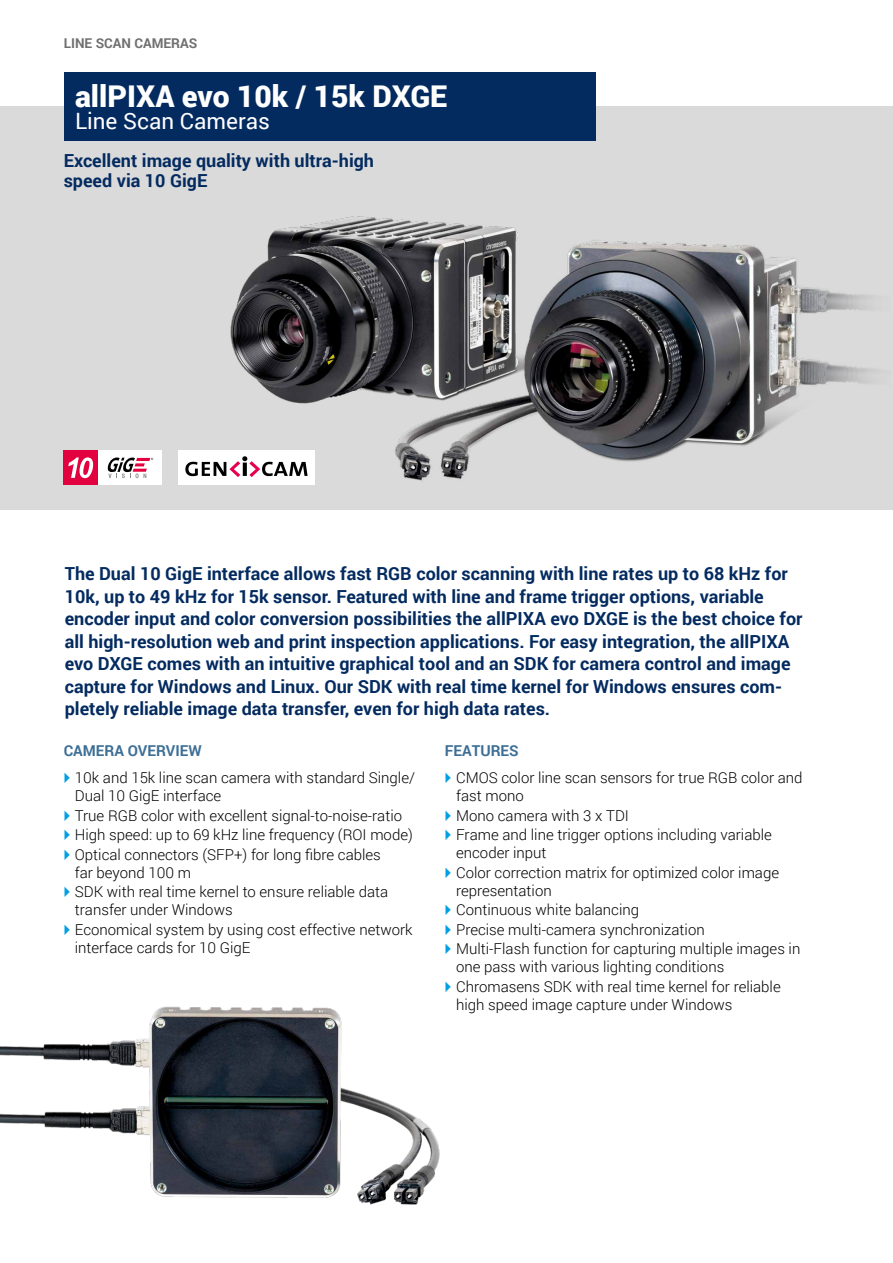
<style>
.page{position:relative;width:893px;height:1263px;background:#fff}
.page>*{position:absolute;margin:0;border:0;box-sizing:border-box;transform-origin:0 0}
.t1{font:900 30px "Roboto";color:#fff}
.t2{font:22.5px "Roboto";color:#fff}
.t3{font:700 18px/22.5px "Roboto";color:#042b60}
.t4{font:300 15px/18px "Roboto";color:#000}
.t5{font:700 15px "Roboto";color:#3d6f96}
.t6{font:700 13.5px "Roboto";color:#706f6f}
.s1{color:#009fe3}
</style>
<div class="page">
<div style="left:0;top:106px;width:893px;height:404px;background:#dadada"></div>
<img style="left:0;top:1006px;width:440px;height:199px">
<img style="left:230px;top:216px;width:215px;height:188px">
<img style="left:351px;top:223px;width:526px;height:258px">
<div style="left:64px;top:72px;width:531px;height:68px;background:#042b60"></div>
<div style="left:179px;top:451px;width:136px;height:34px;background:#fff"></div>
<svg style="left:185px;top:456px;width:123px;height:21px"></svg>
<div style="left:64px;top:451px;width:98px;height:34px;background:#fff"></div>
<div style="left:64px;top:451px;width:34px;height:34px;background:#e2023f"></div>
<svg style="left:68px;top:457px;width:25px;height:21px"></svg>
<svg style="left:108px;top:457px;width:45px;height:21px"></svg>
<p class="t6" style="left:64px;top:33px;width:135px">LINE SCAN CAMERAS</p>
<h1 class="t1" style="left:75px;top:75px;width:374px">allPIXA evo 10k / 15k DXGE</h1>
<h2 class="t2" style="left:75px;top:106px;width:196px">Line Scan Cameras</h2>
<p class="t3" style="left:64px;top:150px;width:312px;line-height:19.5px">Excellent image quality with ultra-high speed via 10 GigE</p>
<p class="t3" style="left:65px;top:562px;width:739px">The Dual 10 GigE interface allows fast RGB color scanning with line rates up to 68 kHz for 10k, up to 49 kHz for 15k sensor. Featured with line and frame trigger options, variable encoder input and color conversion possibilities the allPIXA evo DXGE is the best choice for all high-resolution web and print inspection applications. For easy integration, the allPIXA evo DXGE comes with an intuitive graphical tool and an SDK for camera control and image capture for Windows and Linux. Our SDK with real time kernel for Windows ensures com&shy;pletely reliable image data transfer, even for high data rates.</p>
<p class="t5" style="left:64px;top:740px;width:139px">CAMERA OVERVIEW</p>
<p class="t4" style="left:75px;top:768px;width:342px;text-indent:-16px"><span class="s1">✔</span>10k and 15k line scan camera with standard Single/<br>Dual 10 GigE interface</p>
<p class="t4" style="left:58px;top:806px;width:345px"><span class="s1">✔</span>True RGB color with excellent signal-to-noise-ratio</p>
<p class="t4" style="left:58px;top:825px;width:356px"><span class="s1">✔</span>High speed: up to 69 kHz line frequency (ROI mode)</p>
<p class="t4" style="left:75px;top:845px;width:307px;text-indent:-16px"><span class="s1">✔</span>Optical connectors (SFP+) for long fibre cables far beyond 100 m</p>
<p class="t4" style="left:75px;top:882px;width:315px;text-indent:-16px"><span class="s1">✔</span>SDK with real time kernel to ensure reliable data transfer under Windows</p>
<p class="t4" style="left:75px;top:920px;width:339px;text-indent:-16px"><span class="s1">✔</span>Economical system by using cost effective network interface cards for 10 GigE</p>
<p class="t5" style="left:445px;top:740px;width:75px">FEATURES</p>
<p class="t4" style="left:456px;top:768px;width:348px;text-indent:-16px"><span class="s1">✔</span>CMOS color line scan sensors for true RGB color and fast mono</p>
<p class="t4" style="left:440px;top:806px;width:191px"><span class="s1">✔</span>Mono camera with 3 x TDI</p>
<p class="t4" style="left:456px;top:825px;width:317px;text-indent:-16px"><span class="s1">✔</span>Frame and line trigger options including variable encoder input</p>
<p class="t4" style="left:456px;top:863px;width:324px;text-indent:-16px"><span class="s1">✔</span>Color correction matrix for optimized color image representation</p>
<p class="t4" style="left:440px;top:900px;width:201px"><span class="s1">✔</span>Continuous white balancing</p>
<p class="t4" style="left:440px;top:920px;width:267px"><span class="s1">✔</span>Precise multi-camera synchronization</p>
<p class="t4" style="left:456px;top:939px;width:346px;text-indent:-16px"><span class="s1">✔</span>Multi-Flash function for capturing multiple images in one pass with various lighting conditions</p>
<p class="t4" style="left:456px;top:977px;width:326px;text-indent:-16px"><span class="s1">✔</span>Chromasens SDK with real time kernel for reliable high speed image capture under Windows</p>
</div>
